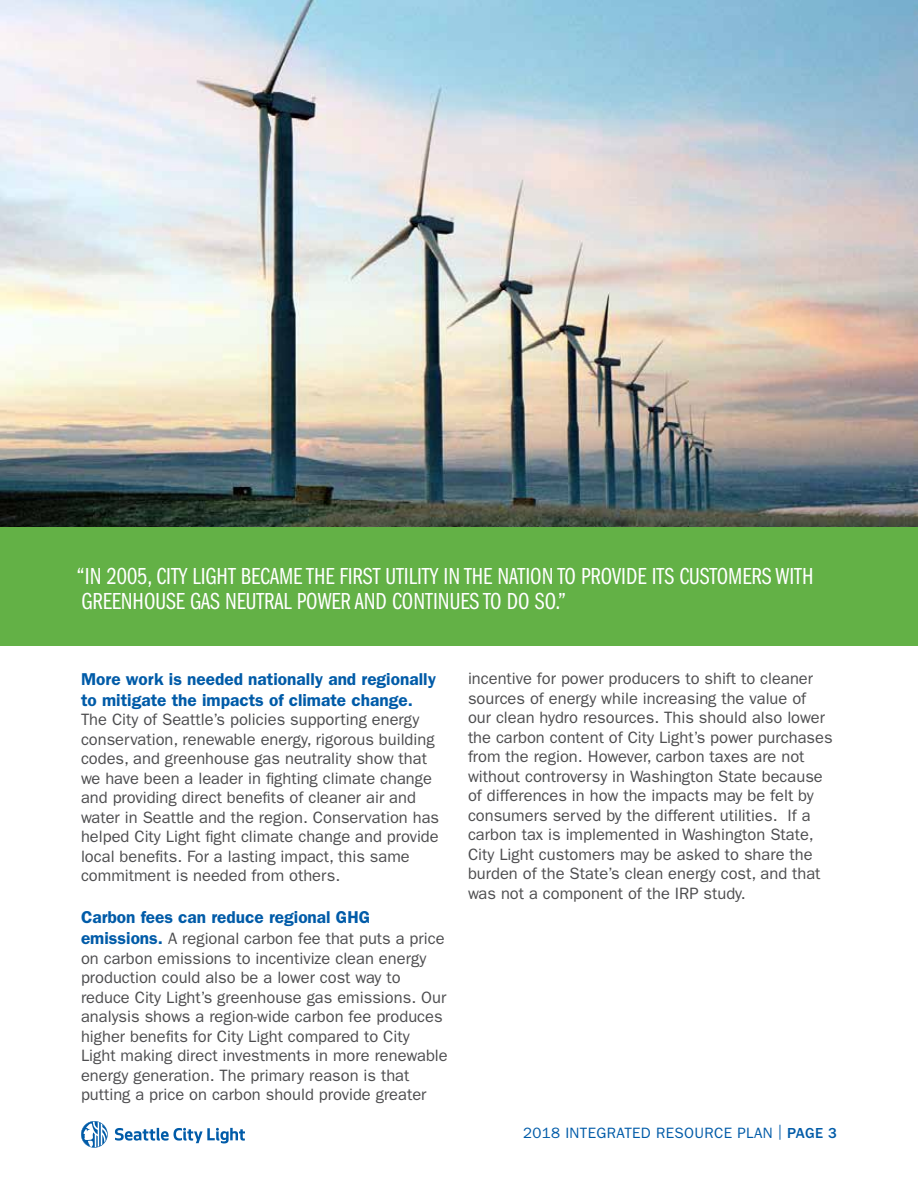
<style>
.page{position:relative;width:918px;height:1188px;background:#fff}
.page>*{position:absolute;margin:0;border:0;box-sizing:border-box;transform-origin:0 0}
.t1{font:24px/25.5px "ITC Franklin Gothic Std Bk Cp";color:#fff}
.t2{font:600 17.25px/21px "ITC Franklin Gothic Std";color:#005ba8}
.t3{font:16.5px/19.5px "ITC Franklin Gothic Std";color:#4d4d4f}
.t4{font:15px "ITC Franklin Gothic Std";letter-spacing:.025em;color:#005ba8}
.s1{font-weight:600;font-size:17.25px;color:#005ba8}
.s2{font-weight:500}
</style>
<div class="page">
<svg style="left:115px;top:1128px;width:130px;height:15px"></svg>
<svg style="left:81px;top:1121px;width:27px;height:27px"></svg>
<img style="left:0;top:0;width:918px;height:527px">
<div style="left:0;top:527px;width:918px;height:119px;background:#63b146"></div>
<h1 class="t1" style="left:77px;top:563px;width:738px">“IN 2005, CITY LIGHT BECAME THE FIRST UTILITY IN THE NATION TO PROVIDE ITS CUSTOMERS WITH<br>GREENHOUSE GAS NEUTRAL POWER AND CONTINUES TO DO SO.”</h1>
<p class="t2" style="left:81px;top:668px;width:357px">More work is needed nationally and regionally to mitigate the impacts of climate change.</p>
<p class="t3" style="left:81px;top:710px;width:360px">The City of Seattle’s policies supporting energy conservation, renewable energy, rigorous building codes, and greenhouse gas neutrality show that we have been a leader in fighting climate change and providing direct benefits of cleaner air and water in Seattle and the region. Conservation has helped City Light fight climate change and provide local benefits. For a lasting impact, this same commitment is needed from others.</p>
<p class="t2" style="left:81px;top:907px;width:291px">Carbon fees can reduce regional GHG</p>
<p class="t3" style="left:81px;top:929px;width:368px"><span class="s1">emissions.</span> A regional carbon fee that puts a price on carbon emissions to incentivize clean energy production could also be a lower cost way to reduce City Light’s greenhouse gas emissions. Our analysis shows a region-wide carbon fee produces higher benefits for City Light compared to City Light making direct investments in more renewable energy generation. The primary reason is that putting a price on carbon should provide greater</p>
<p class="t3" style="left:468px;top:669px;width:366px">incentive for power producers to shift to cleaner sources of energy while increasing the value of our clean hydro resources. This should also lower the carbon content of City Light’s power purchases from the region. However, carbon taxes are not without controversy in Washington State because of differences in how the impacts may be felt by consumers served by the different utilities. If a carbon tax is implemented in Washington State, City Light customers may be asked to share the burden of the State’s clean energy cost, and that was not a component of the IRP study.</p>
<p class="t4" style="left:523px;top:1124px;width:315px">2018 INTEGRATED RESOURCE PLAN | <span class="s2">PAGE 3</span></p>
</div>
